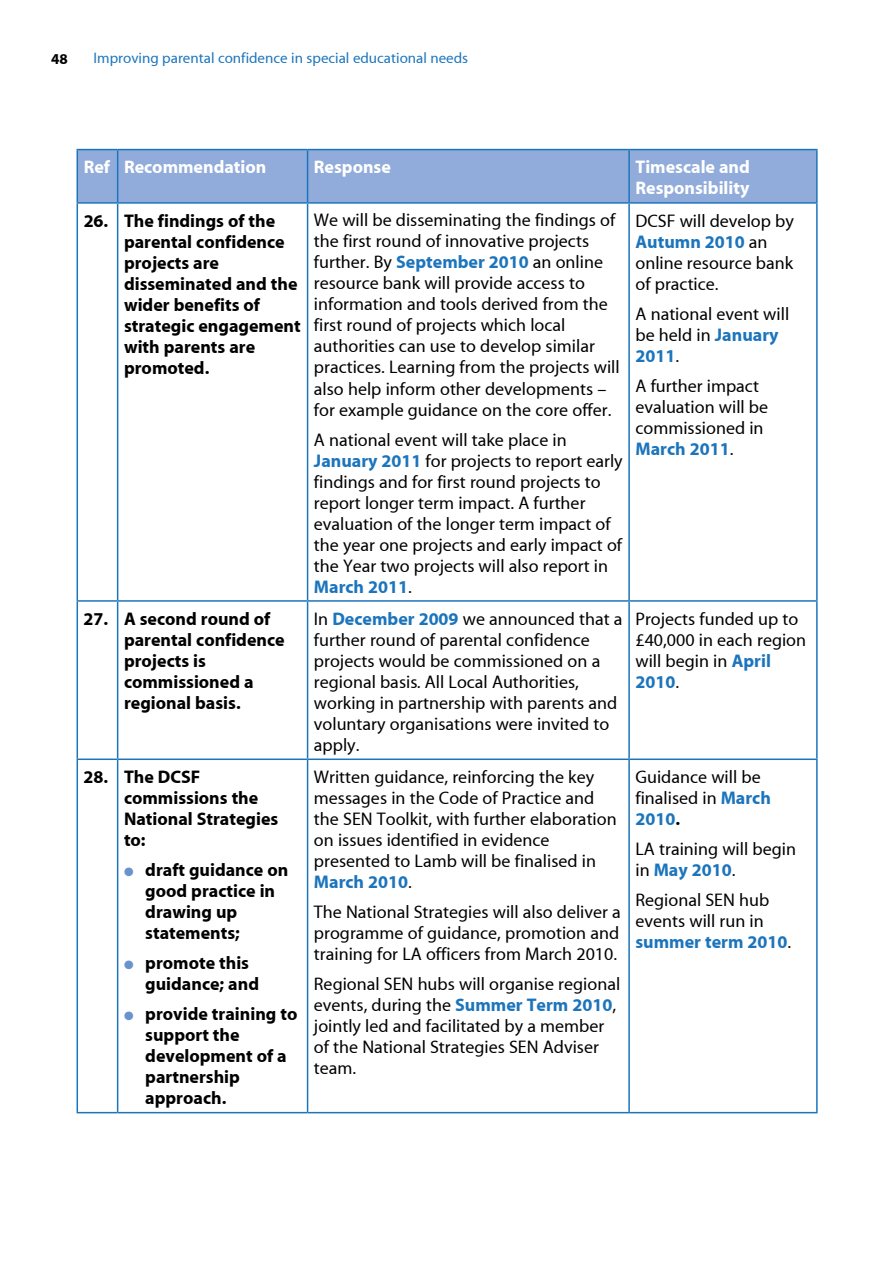
<style>
.page{position:relative;width:893px;height:1263px;background:#fff}
.page>*{position:absolute;margin:0;border:0;box-sizing:border-box;transform-origin:0 0}
.t1{font:18px/21px "Myriad MM";color:#000}
.t2{font:18px/21px "Myriad MM Bold";color:#000}
.t3{font:18px "Myriad MM Bold";color:#1c75bc}
.t4{font:18px/21px "Myriad MM Bold";color:#fff}
.t5{font:15px "Myriad MM";color:#1c75bc}
.t6{font:15px "Myriad MM Bold";color:#000}
.s1{font-family:"Myriad MM Bold";color:#1c75bc}
.s2{font-family:"Myriad MM";color:#000}
.s3{font-family:"Myriad MM Regular";font-style:italic}
.s4{color:#6a93cd}
.s5{color:#000}
</style>
<div class="page">
<div style="left:78px;top:150px;width:738px;height:52px;background:#91acda"></div>
<hr style="left:117px;top:150px;width:1px;height:52px;background:#1c75bc">
<hr style="left:307px;top:150px;width:1px;height:52px;background:#1c75bc">
<hr style="left:628px;top:150px;width:2px;height:52px;background:#1c75bc">
<hr style="left:117px;top:204px;width:1px;height:396px;background:#1c75bc">
<hr style="left:307px;top:204px;width:1px;height:396px;background:#1c75bc">
<hr style="left:628px;top:204px;width:2px;height:396px;background:#1c75bc">
<hr style="left:77px;top:600px;width:41px;height:2px;background:#1c75bc">
<hr style="left:118px;top:600px;width:190px;height:2px;background:#1c75bc">
<hr style="left:117px;top:602px;width:1px;height:156px;background:#1c75bc">
<hr style="left:308px;top:600px;width:321px;height:2px;background:#1c75bc">
<hr style="left:307px;top:602px;width:1px;height:156px;background:#1c75bc">
<hr style="left:629px;top:600px;width:189px;height:2px;background:#1c75bc">
<hr style="left:628px;top:602px;width:2px;height:156px;background:#1c75bc">
<hr style="left:77px;top:758px;width:41px;height:2px;background:#1c75bc">
<hr style="left:118px;top:758px;width:190px;height:2px;background:#1c75bc">
<hr style="left:117px;top:760px;width:1px;height:352px;background:#1c75bc">
<hr style="left:308px;top:758px;width:321px;height:2px;background:#1c75bc">
<hr style="left:307px;top:760px;width:1px;height:352px;background:#1c75bc">
<hr style="left:629px;top:758px;width:189px;height:2px;background:#1c75bc">
<hr style="left:628px;top:760px;width:2px;height:352px;background:#1c75bc">
<hr style="left:77px;top:1112px;width:41px;height:1px;background:#1c75bc">
<hr style="left:118px;top:1112px;width:190px;height:1px;background:#1c75bc">
<hr style="left:308px;top:1112px;width:321px;height:1px;background:#1c75bc">
<hr style="left:629px;top:1112px;width:189px;height:1px;background:#1c75bc">
<hr style="left:77px;top:204px;width:1px;height:396px;background:#1c75bc">
<hr style="left:816px;top:204px;width:2px;height:396px;background:#1c75bc">
<hr style="left:77px;top:602px;width:1px;height:156px;background:#1c75bc">
<hr style="left:816px;top:602px;width:2px;height:156px;background:#1c75bc">
<hr style="left:77px;top:760px;width:1px;height:352px;background:#1c75bc">
<hr style="left:816px;top:760px;width:2px;height:352px;background:#1c75bc">
<hr style="left:77px;top:149px;width:41px;height:1px;background:#1c75bc">
<hr style="left:77px;top:150px;width:1px;height:52px;background:#1c75bc">
<hr style="left:118px;top:149px;width:190px;height:1px;background:#1c75bc">
<hr style="left:308px;top:149px;width:321px;height:1px;background:#1c75bc">
<hr style="left:629px;top:149px;width:189px;height:1px;background:#1c75bc">
<hr style="left:816px;top:150px;width:2px;height:52px;background:#1c75bc">
<hr style="left:77px;top:202px;width:41px;height:2px;background:#1c75bc">
<hr style="left:118px;top:202px;width:190px;height:2px;background:#1c75bc">
<hr style="left:308px;top:202px;width:321px;height:2px;background:#1c75bc">
<hr style="left:629px;top:202px;width:189px;height:2px;background:#1c75bc">
<p class="t6" style="left:51px;top:51px;width:18px">48</p>
<p class="t5" style="left:94px;top:51px;width:376px">Improving parental confidence in special educational needs</p>
<p class="t4" style="left:84px;top:157px;width:184px">Ref Recommendation</p>
<p class="t4" style="left:314px;top:157px;width:78px">Response</p>
<p class="t4" style="left:635px;top:157px;width:116px">Timescale and<br>Responsibility</p>
<p class="t2" style="left:124px;top:211px;width:178px;text-indent:-40px">26. The findings of the parental confidence projects are disseminated and the wider benefits of strategic engagement with parents are promoted.</p>
<p class="t1" style="left:314px;top:211px;width:307px">We will be disseminating the findings of the first round of innovative projects further. By <span class="s1">September 2010</span> an online resource bank will provide access to information and tools derived from the first round of projects which local authorities can use to develop similar practices. Learning from the projects will also help inform other developments – for example guidance on the core offer.</p>
<p class="t1" style="left:314px;top:430px;width:310px">A national event will take place in <span class="s1">January 2011</span> for projects to report early findings and for first round projects to report longer term impact. A further evaluation of the longer term impact of the year one projects and early impact of the Year two projects will also report in</p>
<p class="t3" style="left:314px;top:577px;width:99px">March 2011<span class="s2">.</span></p>
<p class="t1" style="left:635px;top:211px;width:160px">DCSF will develop by</p>
<p class="t3" style="left:635px;top:232px;width:134px">Autumn 2010 <span class="s2">an</span></p>
<p class="t1" style="left:635px;top:253px;width:159px">online resource bank of practice.</p>
<p class="t1" style="left:635px;top:304px;width:155px">A national event will be held in <span class="s1">January</span></p>
<p class="t3" style="left:635px;top:346px;width:45px">2011<span class="s2">.</span></p>
<p class="t1" style="left:635px;top:376px;width:134px">A further impact evaluation will be commissioned in</p>
<p class="t3" style="left:635px;top:439px;width:99px">March 2011<span class="s2">.</span></p>
<p class="t2" style="left:124px;top:609px;width:162px;text-indent:-40px">27. A second round of parental confidence projects is commissioned a regional basis.</p>
<p class="t1" style="left:314px;top:609px;width:310px">In <span class="s1">December 2009</span> we announced that a further round of parental confidence projects would be commissioned on a regional basis<span class="s3">.</span> All Local Authorities, working in partnership with parents and voluntary organisations were invited to apply.</p>
<p class="t1" style="left:635px;top:609px;width:172px">Projects funded up to £40,000 in each region will begin in <span class="s1">April</span></p>
<p class="t3" style="left:635px;top:672px;width:45px">2010<span class="s2">.</span></p>
<p class="t2" style="left:124px;top:767px;width:156px;text-indent:-40px">28. The DCSF commissions the<br>National Strategies to:</p>
<p class="t2" style="left:145px;top:860px;width:145px;text-indent:-21px"><span class="s4">●</span> draft guidance on good practice in drawing up statements;</p>
<p class="t2" style="left:145px;top:953px;width:115px;text-indent:-21px"><span class="s4">●</span> promote this guidance; and</p>
<p class="t2" style="left:145px;top:1004px;width:154px;text-indent:-21px"><span class="s4">●</span> provide training to support the development of a partnership approach.</p>
<p class="t1" style="left:314px;top:767px;width:304px">Written guidance, reinforcing the key messages in the Code of Practice and the SEN Toolkit, with further elaboration on issues identified in evidence presented to Lamb will be finalised in</p>
<p class="t3" style="left:314px;top:872px;width:99px">March 2010<span class="s2">.</span></p>
<p class="t1" style="left:314px;top:902px;width:308px;text-align:justify">The National Strategies will also deliver a programme of guidance, promotion and training for LA officers from March 2010.</p>
<p class="t1" style="left:314px;top:974px;width:308px">Regional SEN hubs will organise regional events, during the <span class="s1">Summer Term 2010</span>, jointly led and facilitated by a member of the National Strategies SEN Adviser team.</p>
<p class="t1" style="left:635px;top:767px;width:137px">Guidance will be finalised in <span class="s1">March</span></p>
<p class="t3" style="left:635px;top:809px;width:46px">2010<span class="s5">.</span></p>
<p class="t1" style="left:635px;top:839px;width:162px">LA training will begin</p>
<p class="t3" style="left:635px;top:860px;width:102px"><span class="s2">in</span> May 2010<span class="s2">.</span></p>
<p class="t1" style="left:635px;top:890px;width:135px">Regional SEN hub events will run in</p>
<p class="t3" style="left:635px;top:932px;width:157px">summer term 2010<span class="s2">.</span></p>
</div>
